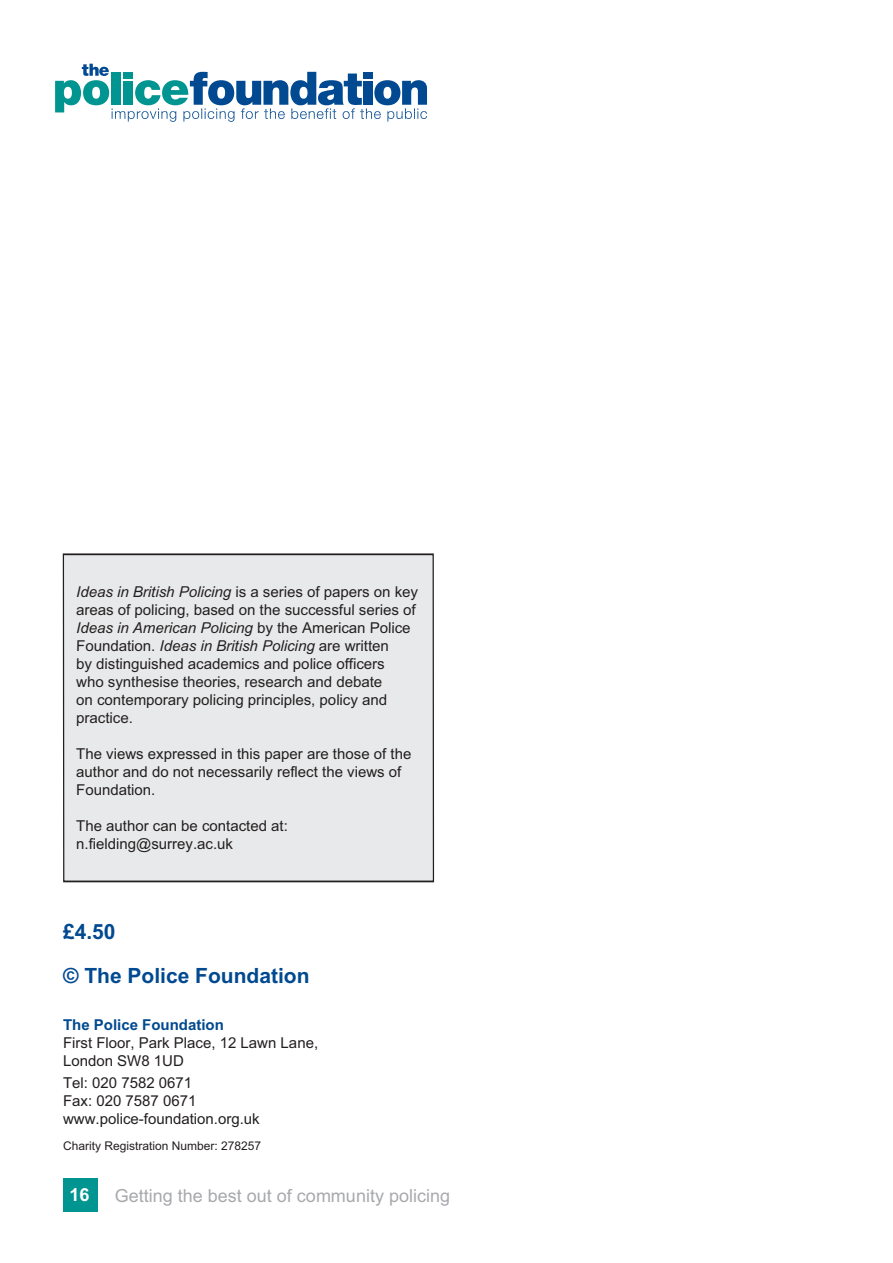
<style>
.page{position:relative;width:893px;height:1263px;background:#fff}
.page>*{position:absolute;margin:0;border:0;box-sizing:border-box;transform-origin:0 0}
.t1{font:700 21px/43.2px "Arial";color:#014990}
.t2{font:18px "Arial";color:#a8a9ad}
.t3{font:700 18px "Arial";color:#fff}
.t4{font:15px/18px "Arial";color:#231f20}
.t5{font:700 15px "Arial";color:#014990}
.t6{font:12px "Arial";color:#231f20}
.s1{font-style:italic}
</style>
<div class="page">
<div style="left:64px;top:1178px;width:34px;height:34px;background:#009590"></div>
<div style="left:63px;top:554px;width:370px;height:327px;background:#e8e9ea"></div>
<div style="left:63px;top:554px;width:371px;height:328px;border:1px solid #231f20"></div>
<svg style="left:55px;top:64px;width:372px;height:58px"></svg>
<p class="t4" style="left:76px;top:583px;width:344px"><span class="s1">Ideas in British Policing</span> is series of papers on key areas of policing, based on the su cessful serie <span class="s1">Ideas in American Policing</span> by the American Police Foundation. <span class="s1">Ideas in British Policing</span> are written<br>by distinguished academics and police officers<br>who synthesise theories, research and debate<br>on contemporary policing principles, policy and practice.</p>
<p class="t4" style="left:76px;top:745px;width:337px">The views expressed in this paper are those of the author and do not necessarily reflect the views of<br>Foundation.</p>
<p class="t4" style="left:76px;top:817px;width:213px">The author can be contacted at: n.fielding@surrey.ac.uk</p>
<h1 class="t1" style="left:63px;top:910px;width:248px">£4.50<br>© The Police Foundation</h1>
<p class="t5" style="left:63px;top:1016px;width:162px">The Police Foundation</p>
<p class="t4" style="left:63px;top:1034px;width:257px">First Floor, Park Place, 12 Lawn Lane,<br>London SW8 1UD</p>
<p class="t4" style="left:63px;top:1074px;width:198px">Tel: 020 7582 0671<br>Fax: 020 7587 0671 www.police-foundation.org.uk</p>
<p class="t6" style="left:63px;top:1139px;width:200px">Charity Registration Number: 278257</p>
<p class="t2" style="left:115px;top:1185px;width:337px">Getting the best out of community policing</p>
<p class="t3" style="left:69px;top:1184px;width:22px">16</p>
</div>
